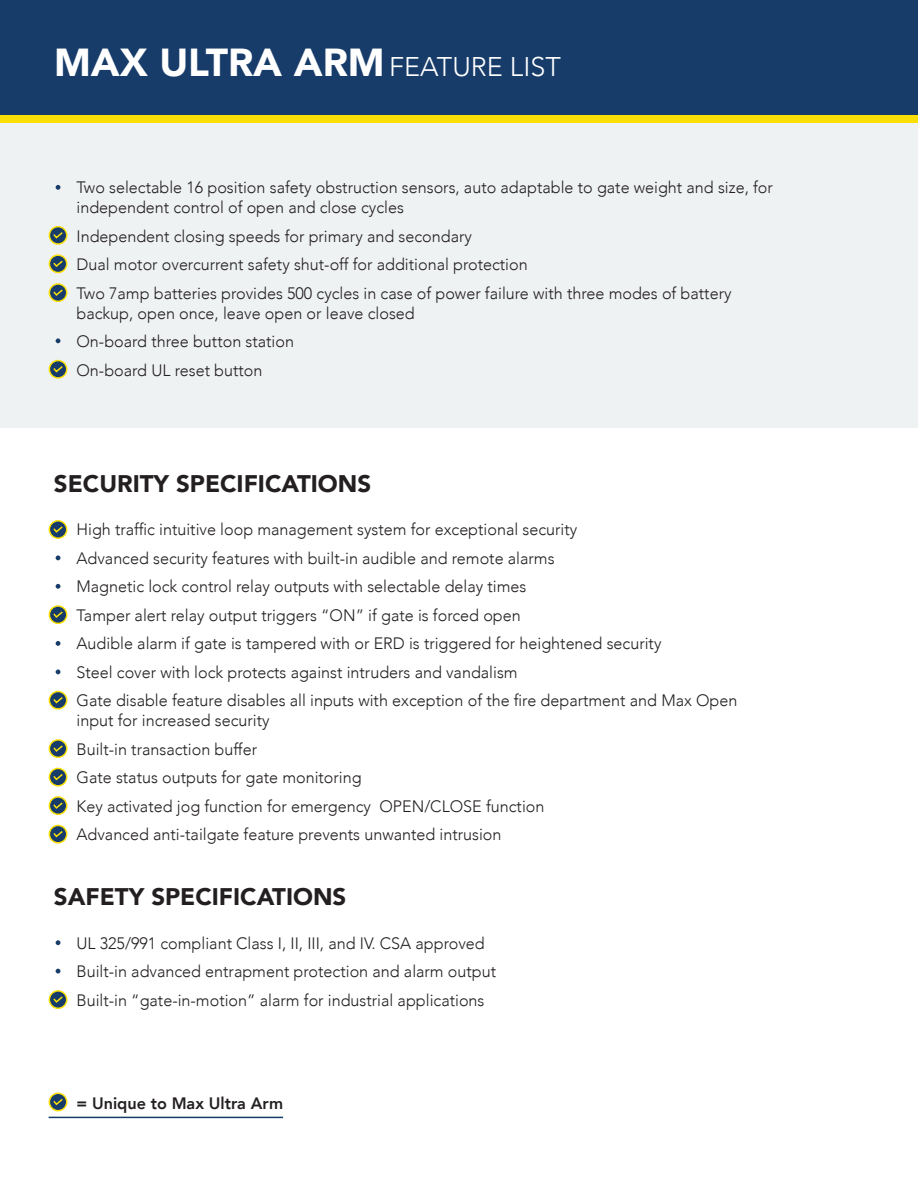
<style>
.page{position:relative;width:918px;height:1188px;background:#fff}
.page>*{position:absolute;margin:0;border:0;box-sizing:border-box;transform-origin:0 0}
.t1{font:900 39px "Avenir";color:#fff}
.t2{font:900 24px "Avenir";color:#231f20}
.t3{font:300 16.5px/28.5px "Avenir";color:#231f20}
.t4{font:800 16.5px "Avenir";color:#231f20}
.s1{font-weight:300;font-size:27px}
</style>
<div class="page">
<div style="left:0;top:123px;width:918px;height:305px;background:#eff2f3"></div>
<svg style="left:49px;top:521px;width:18px;height:17px"></svg>
<div style="left:49px;top:520px;width:18px;height:19px;border:2px solid #fadf07;border-radius:50%"></div>
<svg style="left:52px;top:525px;width:12px;height:9px"></svg>
<svg style="left:49px;top:606px;width:18px;height:17px"></svg>
<div style="left:49px;top:605px;width:18px;height:19px;border:2px solid #fadf07;border-radius:50%"></div>
<svg style="left:52px;top:610px;width:12px;height:9px"></svg>
<svg style="left:49px;top:692px;width:18px;height:17px"></svg>
<div style="left:49px;top:691px;width:18px;height:19px;border:2px solid #fadf07;border-radius:50%"></div>
<svg style="left:52px;top:695px;width:12px;height:10px"></svg>
<svg style="left:49px;top:740px;width:18px;height:17px"></svg>
<div style="left:49px;top:739px;width:18px;height:19px;border:2px solid #fadf07;border-radius:50%"></div>
<svg style="left:52px;top:744px;width:12px;height:9px"></svg>
<svg style="left:49px;top:768px;width:18px;height:18px"></svg>
<div style="left:49px;top:768px;width:18px;height:19px;border:2px solid #fadf07;border-radius:50%"></div>
<svg style="left:52px;top:772px;width:12px;height:9px"></svg>
<svg style="left:49px;top:797px;width:18px;height:17px"></svg>
<div style="left:49px;top:796px;width:18px;height:19px;border:2px solid #fadf07;border-radius:50%"></div>
<svg style="left:52px;top:801px;width:12px;height:9px"></svg>
<svg style="left:49px;top:825px;width:18px;height:18px"></svg>
<div style="left:49px;top:825px;width:18px;height:19px;border:2px solid #fadf07;border-radius:50%"></div>
<svg style="left:52px;top:829px;width:12px;height:10px"></svg>
<svg style="left:49px;top:991px;width:18px;height:17px"></svg>
<div style="left:49px;top:990px;width:18px;height:19px;border:2px solid #fadf07;border-radius:50%"></div>
<svg style="left:52px;top:995px;width:12px;height:9px"></svg>
<svg style="left:49px;top:227px;width:18px;height:17px"></svg>
<div style="left:49px;top:226px;width:18px;height:19px;border:2px solid #fadf07;border-radius:50%"></div>
<svg style="left:52px;top:231px;width:12px;height:9px"></svg>
<svg style="left:49px;top:255px;width:18px;height:18px"></svg>
<div style="left:49px;top:254px;width:18px;height:19px;border:2px solid #fadf07;border-radius:50%"></div>
<svg style="left:52px;top:259px;width:12px;height:9px"></svg>
<svg style="left:49px;top:284px;width:18px;height:17px"></svg>
<div style="left:49px;top:283px;width:18px;height:19px;border:2px solid #fadf07;border-radius:50%"></div>
<svg style="left:52px;top:288px;width:12px;height:9px"></svg>
<svg style="left:49px;top:361px;width:18px;height:17px"></svg>
<div style="left:49px;top:360px;width:18px;height:19px;border:2px solid #fadf07;border-radius:50%"></div>
<svg style="left:52px;top:364px;width:12px;height:10px"></svg>
<div style="left:49px;top:1093px;width:18px;height:18px;background:#173c6a;border-radius:50%"></div>
<div style="left:49px;top:1093px;width:18px;height:18px;border:2px solid #fadf07;border-radius:50%"></div>
<svg style="left:52px;top:1097px;width:12px;height:9px"></svg>
<div style="left:0;top:0;width:918px;height:123px;background:#fadf07"></div>
<div style="left:0;top:0;width:918px;height:114px;background:#173c6a"></div>
<svg style="left:56px;top:185px;width:4px;height:5px"></svg>
<svg style="left:56px;top:940px;width:4px;height:5px"></svg>
<svg style="left:56px;top:969px;width:4px;height:5px"></svg>
<svg style="left:56px;top:555px;width:4px;height:5px"></svg>
<svg style="left:56px;top:584px;width:4px;height:5px"></svg>
<svg style="left:56px;top:641px;width:4px;height:5px"></svg>
<svg style="left:56px;top:670px;width:4px;height:4px"></svg>
<svg style="left:56px;top:338px;width:4px;height:5px"></svg>
<hr style="left:49px;top:1117px;width:234px;height:1px;background:#173c6a">
<h1 class="t1" style="left:54px;top:29px;width:509px">MAX ULTRA ARM <span class="s1">FEATURE LIST</span></h1>
<p class="t3" style="left:76px;top:178px;width:698px;line-height:19.8px">Two selectable 16 position safety obstruction sensors, auto adaptable to gate weight and size, for independent control of open and close cycles</p>
<p class="t3" style="left:76px;top:222px;width:657px">Independent closing speeds for primary and secondary<br>Dual motor overcurrent safety shut-off for additional protection<br>Two 7amp batteries provides 500 cycles in case of power failure with three modes of battery</p>
<p class="t3" style="left:76px;top:299px;width:340px">backup, open once, leave open or leave closed<br>On-board three button station<br>On-board UL reset button</p>
<h2 class="t2" style="left:54px;top:463px;width:319px">SECURITY SPECIFICATIONS</h2>
<p class="t3" style="left:76px;top:515px;width:662px">High traffic intuitive loop management system for exceptional security<br>Advanced security features with built-in audible and remote alarms<br>Magnetic lock control relay outputs with selectable delay times<br>Tamper alert relay output triggers “ON” if gate is forced open<br>Audible alarm if gate is tampered with or ERD is triggered for heightened security<br>Steel cover with lock protects against intruders and vandalism<br>Gate disable feature disables all inputs with exception of the fire department and Max Open</p>
<p class="t3" style="left:76px;top:706px;width:469px">input for increased security<br>Built-in transaction buffer<br>Gate status outputs for gate monitoring<br>Key activated jog function for emergency OPEN/CLOSE function Advanced anti-tailgate feature prevents unwanted intrusion</p>
<h2 class="t2" style="left:54px;top:876px;width:294px">SAFETY SPECIFICATIONS</h2>
<p class="t3" style="left:76px;top:929px;width:421px">UL 325/991 compliant Class I, II, III, and IV. CSA approved<br>Built-in advanced entrapment protection and alarm output<br>Built-in “gate-in-motion” alarm for industrial applications</p>
<p class="t4" style="left:76px;top:1090px;width:208px">= Unique to Max Ultra Arm</p>
</div>
